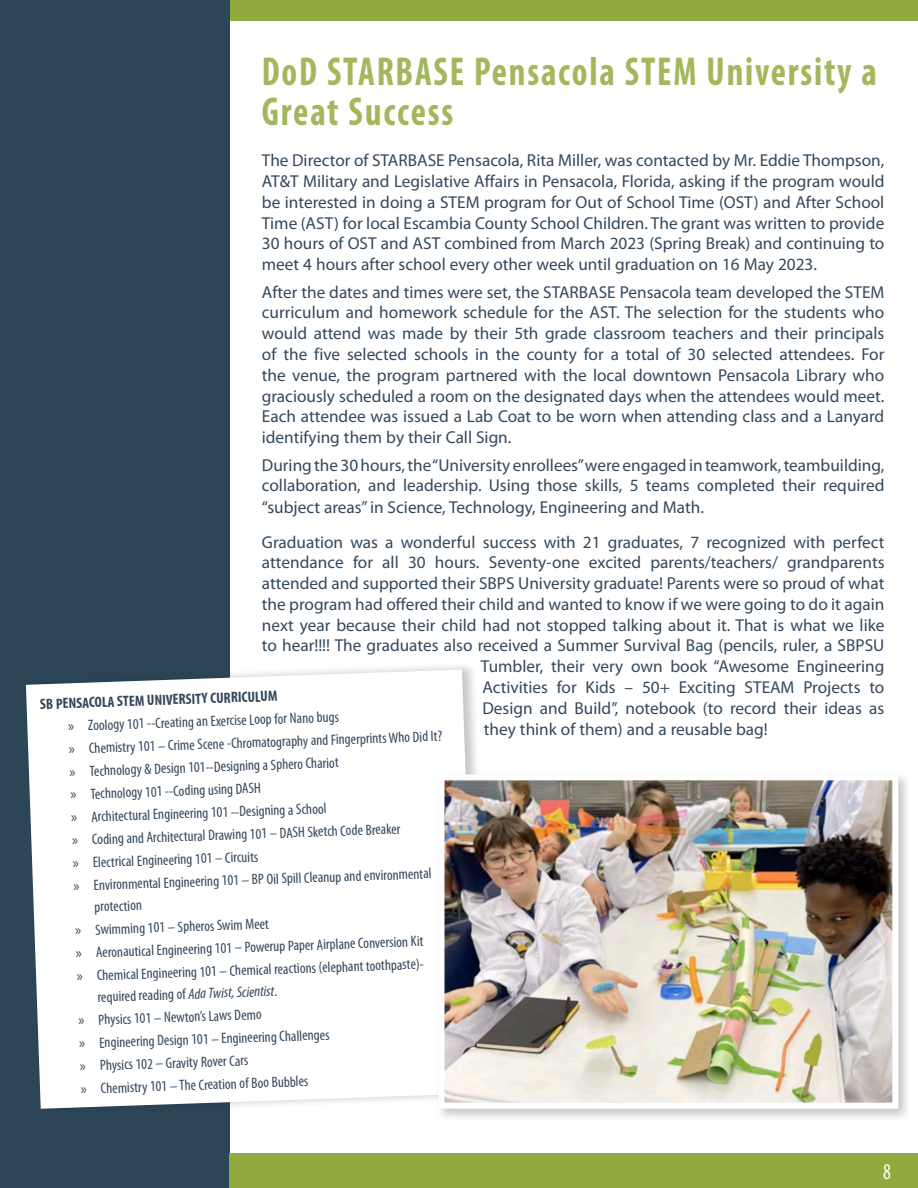
<style>
.page{position:relative;width:918px;height:1188px;background:#fff}
.page>*{position:absolute;margin:0;border:0;box-sizing:border-box;transform-origin:0 0}
.Article_Title{font:700 condensed 40.5px/40.5px "Myriad Pro";letter-spacing:.05em;color:#a4b75d;scale:.9 1}
.t1{font:condensed 22.5px "Myriad Pro";color:#fff;scale:.9 1}
.Body_Paragraphs{font:17.25px/20.9px "Myriad Pro";color:#33485c;text-align:justify}
.t2{font:condensed 15px/21.8px "Myriad Pro";color:#33485c}
.Bulleted_List{font:700 condensed 15px "Myriad Pro";color:#33485c}
.s1{font-stretch:normal}
.s2{font-style:italic}
</style>
<div class="page">
<div style="left:54px;top:0;width:864px;height:20px;background:#8fab3d"></div>
<div style="left:0;top:0;width:230px;height:1188px;background:#2c4658"></div>
<div style="left:230px;top:1153px;width:688px;height:35px;background:#8fab3d"></div>
<div style="left:25px;top:662px;width:467px;height:454px;background:#231f20;opacity:.25"></div>
<svg style="left:26px;top:670px;width:451px;height:439px"></svg>
<div style="left:435px;top:771px;width:476px;height:351px;background:#231f20;opacity:.25"></div>
<img style="left:445px;top:781px;width:446px;height:321px">
<div style="left:438px;top:774px;width:460px;height:335px;border:6px solid #fff"></div>
<p class="Article_Title" style="left:262px;top:50px;width:685px">DoD STARBASE Pensacola STEM University a<br>Great Success</p>
<p class="Body_Paragraphs" style="left:262px;top:150px;width:624px">The Director of STARBASE Pensacola, Rita Miller, was contacted by Mr. Eddie Thompson, AT&amp;T Military and Legislative Affairs in Pensacola, Florida, asking if the program would be interested in doing a STEM program for Out of School Time (OST) and After School Time (AST) for local Escambia County School Children. The grant was written to provide 30 hours of OST and AST combined from March 2023 (Spring Break) and continuing to meet 4 hours after school every other week until graduation on 16 May 2023.</p>
<p class="Body_Paragraphs" style="left:262px;top:281px;width:624px">After the dates and times were set, the STARBASE Pensacola team developed the STEM curriculum and homework schedule for the AST. The selection for the students who would attend was made by their 5th grade classroom teachers and their principals of the five selected schools in the county for a total of 30 selected attendees. For the venue, the program partnered with the local downtown Pensacola Library who graciously scheduled a room on the designated days when the attendees would meet.<br>Each attendee was issued a Lab Coat to be worn when attending class and a Lanyard identifying them by their Call Sign.</p>
<p class="Body_Paragraphs" style="left:262px;top:454px;width:624px;line-height:21.3px">During the 30 hours, the “University enrollees” were engaged in teamwork, teambuilding, collaboration, and leadership. Using those skills, 5 teams completed their required “subject areas” in Science, Technology, Engineering and Math.</p>
<p class="Body_Paragraphs" style="left:262px;top:531px;width:624px">Graduation was a wonderful success with 21 graduates, 7 recognized with perfect</p>
<p class="Body_Paragraphs" style="left:262px;top:552px;width:624px">attendance for all 30 hours. Seventy-one excited parents/teachers/ grandparents</p>
<p class="Body_Paragraphs" style="left:262px;top:573px;width:624px">attended and supported their SBPS University graduate! Parents were so proud of what</p>
<p class="Body_Paragraphs" style="left:262px;top:593px;width:624px">the program had offered their child and wanted to know if we were going to do it again</p>
<p class="Body_Paragraphs" style="left:262px;top:614px;width:624px">next year because their child had not stopped talking about it. That is what we like</p>
<p class="Body_Paragraphs" style="left:262px;top:635px;width:624px">to hear!!!! The graduates also received a Summer Survival Bag (pencils, ruler, a SBPSU</p>
<p class="Body_Paragraphs" style="left:481px;top:656px;width:405px">Tumbler, their very own book “Awesome Engineering</p>
<p class="Body_Paragraphs" style="left:482px;top:677px;width:404px">Activities for Kids – 50+ Exciting STEAM Projects to</p>
<p class="Body_Paragraphs" style="left:482px;top:697px;width:403px">Design and Build”, notebook (to record their ideas as</p>
<p class="Body_Paragraphs" style="left:484px;top:718px;width:285px">they think of them) and a reusable bag!</p>
<p class="Bulleted_List" style="left:40px;top:695px;width:239px;rotate:-2deg">SB PENSACOLA STEM UNIVERSITY CURRICULUM</p>
<p class="t2" style="left:67px;top:715px;width:273px;rotate:-2deg"><span class="s1">»</span> Zoology 101 --Creating an Exercise Loop for Nano bugs</p>
<p class="t2" style="left:68px;top:738px;width:375px;rotate:-2deg"><span class="s1">»</span> Chemistry 101 – Crime Scene -Chromatography and Fingerprints Who Did It?</p>
<p class="t2" style="left:69px;top:761px;width:271px;rotate:-2deg"><span class="s1">»</span> Technology &amp; Design 101--Designing a Sphero Chariot</p>
<p class="t2" style="left:70px;top:783px;width:192px;rotate:-2deg"><span class="s1">»</span> Technology 101 --Coding using DASH</p>
<p class="t2" style="left:71px;top:806px;width:257px;rotate:-2deg"><span class="s1">»</span> Architectural Engineering 101 --Designing a School</p>
<p class="t2" style="left:71px;top:829px;width:330px;rotate:-2deg"><span class="s1">»</span> Coding and Architectural Drawing 101 – DASH Sketch Code Breaker</p>
<p class="t2" style="left:72px;top:852px;width:187px;rotate:-2deg"><span class="s1">»</span> Electrical Engineering 101 – Circuits</p>
<p class="t2" style="left:93px;top:874px;width:340px;text-indent:-20px;rotate:-2deg"><span class="s1">»</span> Environmental Engineering 101 – BP Oil Spill Cleanup and environmental protection</p>
<p class="t2" style="left:75px;top:919px;width:196px;rotate:-2deg"><span class="s1">»</span> Swimming 101 – Spheros Swim Meet</p>
<p class="t2" style="left:75px;top:942px;width:349px;rotate:-2deg"><span class="s1">»</span> Aeronautical Engineering 101 – Powerup Paper Airplane Conversion Kit</p>
<p class="t2" style="left:96px;top:964px;width:329px;text-indent:-20px;rotate:-2deg"><span class="s1">»</span> Chemical Engineering 101 – Chemical reactions (elephant toothpaste)- required reading of <span class="s2">Ada Twist, Scientist</span>.</p>
<p class="t2" style="left:78px;top:1009px;width:185px;rotate:-2deg"><span class="s1">»</span> Physics 101 – Newton’s Laws Demo</p>
<p class="t2" style="left:79px;top:1032px;width:252px;rotate:-2deg"><span class="s1">»</span> Engineering Design 101 – Engineering Challenges</p>
<p class="t2" style="left:79px;top:1055px;width:170px;rotate:-2deg"><span class="s1">»</span> Physics 102 – Gravity Rover Cars</p>
<p class="t2" style="left:80px;top:1078px;width:230px;rotate:-2deg"><span class="s1">»</span> Chemistry 101 – The Creation of Boo Bubbles</p>
<h2 class="t1" style="left:883px;top:1158px;width:10px">8</h2>
</div>
